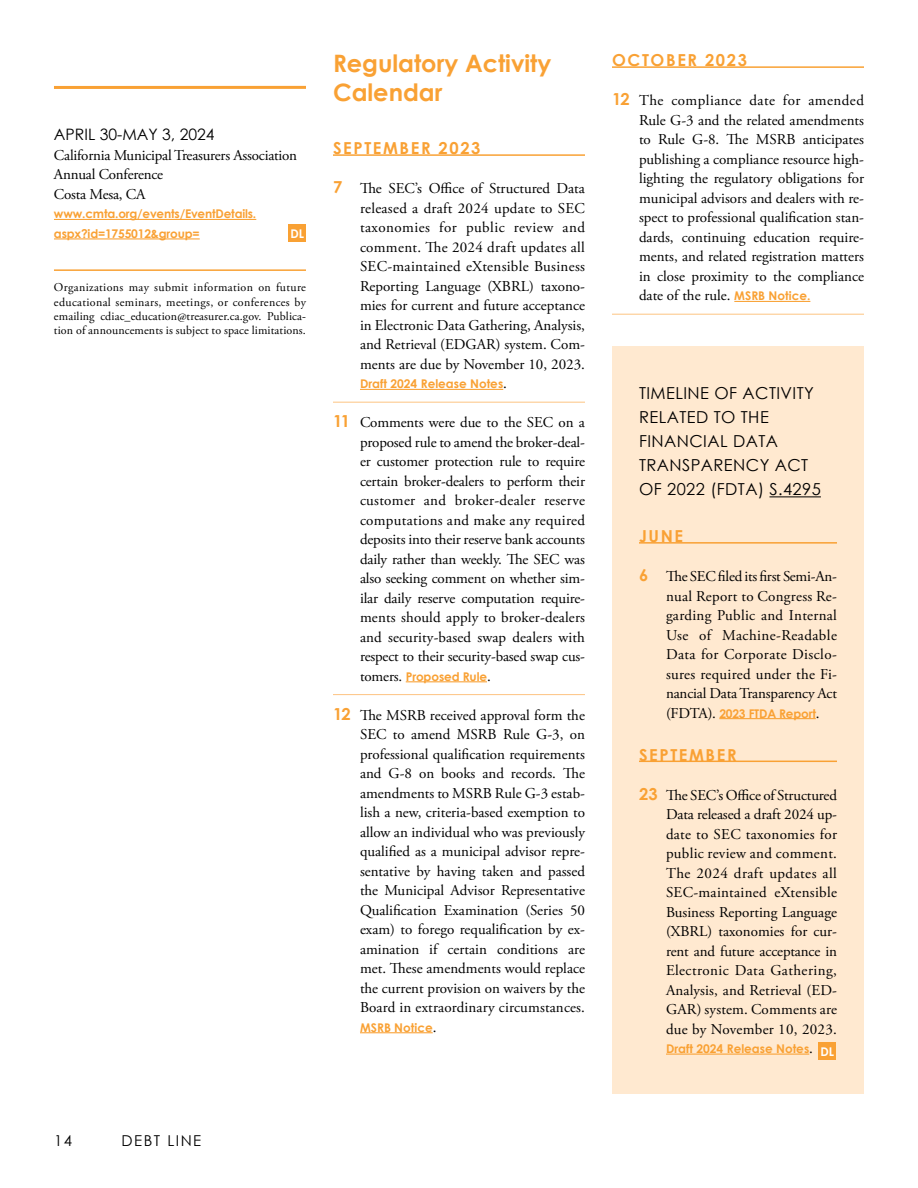
<style>
.page{position:relative;width:918px;height:1188px;background:#fff}
.page>*{position:absolute;margin:0;border:0;box-sizing:border-box;transform-origin:0 0}
.t1{font:700 24px/28.8px "Century Gothic";color:#f9a134}
.t2{font:16.5px/24px "Century Gothic";letter-spacing:.025em;color:#000}
.t3{font:700 16.5px "Century Gothic";letter-spacing:.1em;color:#f9a134}
.t4{font:15.75px "Century Gothic";color:#000}
.t5{font:15px/19.5px "Adobe Garamond Pro";color:#000;text-align:justify}
.t6{font:15px "Century Gothic";letter-spacing:.1em;color:#000}
.t7{font:12px/14.4px "Adobe Garamond Pro";letter-spacing:.01em;color:#000;text-align:justify}
.t8{font:700 12px/19.5px "Century Gothic";letter-spacing:-.01em;color:#f9a134}
.t9{font:700 12px "Century Gothic";color:#fff}
.s1{font-family:"Century Gothic";font-weight:700;font-size:16.5px;color:#f9a134}
.s2{font-family:"Adobe Garamond Pro";font-weight:400;font-size:15px;color:#000}
.s3{font-family:"Century Gothic";font-weight:700;font-size:12px;color:#f9a134}
</style>
<div class="page">
<div style="left:612px;top:346px;width:252px;height:748px;background:#ffe9d0"></div>
<hr style="left:770px;top:496px;width:51px;height:1px;background:#000">
<hr style="left:639px;top:542px;width:198px;height:2px;background:#f9a134">
<hr style="left:719px;top:718px;width:97px;height:1px;background:#f9a134">
<hr style="left:639px;top:761px;width:198px;height:1px;background:#f9a134">
<hr style="left:666px;top:1054px;width:143px;height:1px;background:#f9a134">
<hr style="left:612px;top:66px;width:252px;height:2px;background:#f9a134">
<hr style="left:612px;top:314px;width:252px;height:1px;background:#fdc482">
<hr style="left:734px;top:301px;width:76px;height:1px;background:#f9a134">
<hr style="left:54px;top:86px;width:252px;height:3px;background:#f9a134">
<hr style="left:54px;top:219px;width:202px;height:1px;background:#f9a134">
<hr style="left:54px;top:238px;width:146px;height:1px;background:#f9a134">
<hr style="left:54px;top:269px;width:252px;height:2px;background:#f9a134">
<div style="left:819px;top:1042px;width:17px;height:18px;background:#f9a134"></div>
<hr style="left:333px;top:154px;width:252px;height:2px;background:#f9a134">
<hr style="left:333px;top:402px;width:252px;height:1px;background:#fdc482">
<hr style="left:360px;top:389px;width:143px;height:1px;background:#f9a134">
<hr style="left:333px;top:694px;width:252px;height:1px;background:#fdc482">
<hr style="left:406px;top:681px;width:81px;height:1px;background:#f9a134">
<hr style="left:360px;top:1032px;width:73px;height:1px;background:#f9a134">
<div style="left:288px;top:224px;width:18px;height:18px;background:#f9a134"></div>
<p class="t4" style="left:54px;top:124px;width:162px">APRIL 30-MAY 3, 2024</p>
<p class="t5" style="left:54px;top:146px;width:245px;text-align:left">California Municipal Treasurers Association<br>Annual Conference<br>Costa Mesa, CA</p>
<p class="t8" style="left:54px;top:204px;width:204px">www.cmta.org/events/EventDetails. aspx?id=1755012&amp;group=</p>
<p class="t9" style="left:290px;top:224px;width:15px">DL</p>
<p class="t7" style="left:54px;top:281px;width:254px">Organizations may submit information on future educational seminars, meetings, or conferences by emailing cdiac_education@treasurer.ca.gov. Publica&shy;tion of announcements is subject to space limitations.</p>
<h1 class="t1" style="left:333px;top:48px;width:220px">Regulatory Activity<br>Calendar</h1>
<p class="t3" style="left:333px;top:136px;width:149px">SEPTEMBER 2023</p>
<p class="t5" style="left:360px;top:179px;width:227px;text-indent:-27px"><span class="s1">7</span> The SEC’s Office of Structured Data released a draft 2024 update to SEC taxonomies for public review and comment. The 2024 draft updates all SEC‐maintained eXtensible Business Reporting Language (XBRL) taxono&shy;mies for current and future acceptance in Electronic Data Gathering, Analysis, and Retrieval (EDGAR) system. Com&shy;ments are due by November 10, 2023.</p>
<p class="t8" style="left:360px;top:374px;width:149px">Draft 2024 Release Notes<span class="s2">.</span></p>
<p class="t5" style="left:360px;top:413px;width:227px;text-indent:-27px"><span class="s1">11</span> Comments were due to the SEC on a proposed rule to amend the broker-deal&shy;er customer protection rule to require certain broker-dealers to perform their customer and broker-dealer reserve computations and make any required deposits into their reserve bank accounts daily rather than weekly. The SEC was also seeking comment on whether sim&shy;ilar daily reserve computation require&shy;ments should apply to broker-dealers and security-based swap dealers with respect to their security-based swap cus-</p>
<p class="t8" style="left:360px;top:666px;width:132px"><span class="s2">tomers.</span> Proposed Rule<span class="s2">.</span></p>
<p class="t5" style="left:360px;top:706px;width:227px;text-indent:-27px"><span class="s1">12</span> The MSRB received approval form the SEC to amend MSRB Rule G-3, on professional qualification requirements and G-8 on books and records. The amendments to MSRB Rule G-3 estab&shy;lish a new, criteria-based exemption to allow an individual who was previously qualified as a municipal advisor repre&shy;sentative by having taken and passed the Municipal Advisor Representative Qualification Examination (Series 50 exam) to forego requalification by ex&shy;amination if certain conditions are met. These amendments would replace the current provision on waivers by the Board in extraordinary circumstances.</p>
<p class="t8" style="left:360px;top:1017px;width:78px">MSRB Notice<span class="s2">.</span></p>
<p class="t3" style="left:612px;top:48px;width:136px">OCTOBER 2023</p>
<p class="t5" style="left:639px;top:91px;width:227px;text-indent:-27px"><span class="s1">12</span> The compliance date for amended Rule G-3 and the related amendments to Rule G-8. The MSRB anticipates publishing a compliance resource high&shy;lighting the regulatory obligations for municipal advisors and dealers with re&shy;spect to professional qualification stan&shy;dards, continuing education require&shy;ments, and related registration matters in close proximity to the compliance date of the rule. <span class="s3">MSRB Notice.</span></p>
<p class="t2" style="left:639px;top:381px;width:183px">TIMELINE OF ACTIVITY<br>RELATED TO THE<br>FINANCIAL DATA<br>TRANSPARENCY ACT<br>OF 2022 (FDTA) S.4295</p>
<p class="t3" style="left:639px;top:524px;width:46px">JUNE</p>
<p class="t5" style="left:666px;top:567px;width:173px;text-indent:-27px"><span class="s1">6</span> The SEC filed its first Semi-An&shy;nual Report to Congress Re&shy;garding Public and Internal Use of Machine-Readable Data for Corporate Disclo&shy;sures required under the Fi&shy;nancial Data Transparency Act</p>
<p class="t8" style="left:666px;top:703px;width:155px"><span class="s2">(FDTA).</span> 2023 FTDA Report<span class="s2">.</span></p>
<p class="t3" style="left:639px;top:742px;width:99px">SEPTEMBER</p>
<p class="t5" style="left:666px;top:786px;width:173px;text-indent:-27px"><span class="s1">23</span> The SEC’s Office of Structured Data released a draft 2024 up&shy;date to SEC taxonomies for public review and comment.<br>The 2024 draft updates all SEC‐maintained eXtensible Business Reporting Language (XBRL) taxonomies for cur&shy;rent and future acceptance in Electronic Data Gathering, Analysis, and Retrieval (ED-GAR) system. Comments are due by November 10, 2023.</p>
<p class="t8" style="left:666px;top:1038px;width:149px">Draft 2024 Release Notes<span class="s2">.</span></p>
<p class="t9" style="left:821px;top:1042px;width:15px">DL</p>
<p class="t6" style="left:54px;top:1130px;width:20px">14</p>
<p class="t6" style="left:122px;top:1130px;width:81px">DEBT LINE</p>
</div>
